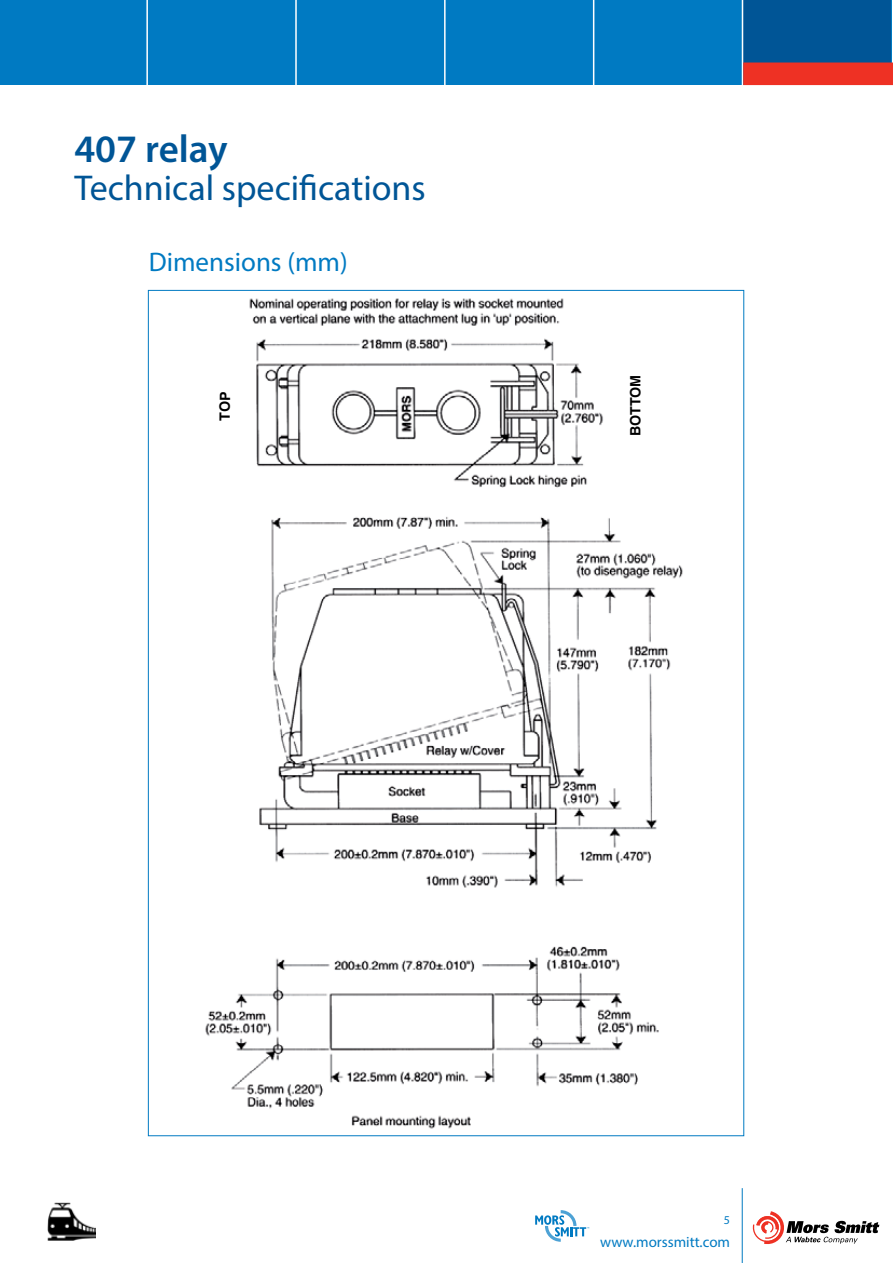
<style>
.page{position:relative;width:893px;height:1263px;background:#fff}
.page>*{position:absolute;margin:0;border:0;box-sizing:border-box;transform-origin:0 0}
.t1{font:600 39px "Myriad Pro";color:#005596}
.t2{font:36px "Myriad Pro";color:#005596}
.t3{font:27px "Myriad Pro";color:#007ac2}
.t4{font:15px "Myriad Pro";color:#007ac2}
.t5{font:700 14.25px "Helvetica";color:#000}
.t6{font:12px "Myriad Pro";color:#007ac2}
</style>
<div class="page">
<div style="left:0;top:0;width:892px;height:85px;background:#007ac2"></div>
<div style="left:743px;top:0;width:148px;height:85px;background:#005596"></div>
<hr style="left:146px;top:0;width:2px;height:87px;background:#fff">
<hr style="left:295px;top:0;width:2px;height:87px;background:#fff">
<hr style="left:444px;top:0;width:2px;height:87px;background:#fff">
<hr style="left:593px;top:0;width:1px;height:87px;background:#fff">
<hr style="left:742px;top:0;width:1px;height:87px;background:#fff">
<div style="left:743px;top:63px;width:150px;height:22px;background:#ee3124"></div>
<svg style="left:753px;top:1211px;width:126px;height:33px"></svg>
<hr style="left:742px;top:1188px;width:1px;height:75px;background:#007ac2">
<svg style="left:535px;top:1210px;width:54px;height:32px"></svg>
<img style="left:48px;top:1202px;width:48px;height:39px">
<img style="left:205px;top:298px;width:478px;height:831px">
<p class="t1" style="left:74px;top:124px;width:155px">407 relay</p>
<p class="t2" style="left:74px;top:165px;width:353px">Technical specifications</p>
<p class="t3" style="left:149px;top:245px;width:200px">Dimensions (mm)</p>
<p class="t5" style="left:212px;top:420px;width:31px;rotate:-90deg">TOP</p>
<p class="t5" style="left:623px;top:436px;width:63px;rotate:-90deg">BOTTOM</p>
<p class="t6" style="left:724px;top:1213px;width:8px">5</p>
<p class="t4" style="left:600px;top:1232px;width:131px">www.morssmitt.com</p>
</div>
